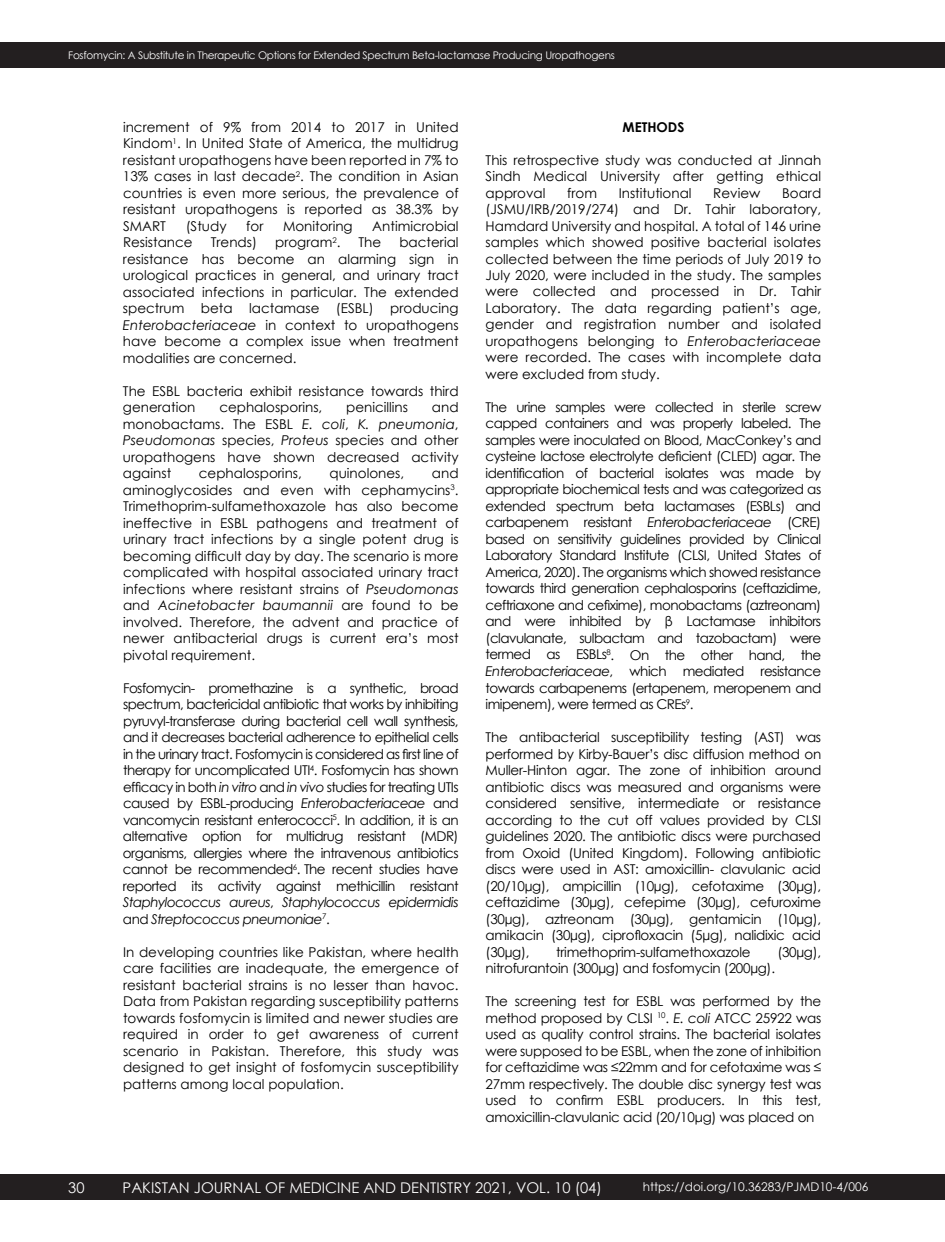
<style>
.page{position:relative;width:945px;height:1242px;background:#fff}
.page>*{position:absolute;margin:0;border:0;box-sizing:border-box;transform-origin:0 0}
.t1{font:14.7px "Century Gothic";color:#fff}
.t2{font:13.5px/16.5px "Century Gothic";color:#000;text-align:justify}
.t3{font:13.5px "Century Gothic";letter-spacing:-.02em;color:#000}
.t4{font:700 13.5px "Century Gothic";color:#000}
.t5{font:12px "Century Gothic";color:#fff}
.t6{font:10.5px "Century Gothic";letter-spacing:-.025em;color:#fff}
.s1{font-style:italic}
</style>
<div class="page">
<div style="left:0;top:1174px;width:945px;height:26px;background:#231f20"></div>
<div style="left:0;top:42px;width:945px;height:26px;background:#231f20"></div>
<p class="t6" style="left:68px;top:48px;width:548px">Fosfomycin: A Substitute in Therapeutic Options for Extended Spectrum Beta-lactamase Producing Uropathogens</p>
<p class="t2" style="left:123px;top:118px;width:337px">increment of 9% from 2014 to 2017 in United Kindom<sup>1</sup>. In United State of America, the multidrug resistant uropathogens have been reported in 7% to 13% cases in last decade<sup>2</sup>. The condition in Asian countries is even more serious, the prevalence of resistant uropathogens is reported as 38.3% by SMART</p>
<p class="t2" style="left:186px;top:217px;width:42px">(Study</p>
<p class="t2" style="left:246px;top:217px;width:19px">for</p>
<p class="t2" style="left:283px;top:217px;width:71px">Monitoring</p>
<p class="t2" style="left:372px;top:217px;width:88px">Antimicrobial</p>
<p class="t2" style="left:123px;top:233px;width:71px">Resistance</p>
<p class="t2" style="left:211px;top:233px;width:48px">Trends)</p>
<p class="t2" style="left:275px;top:233px;width:67px">program<sup>2</sup>.</p>
<p class="t2" style="left:359px;top:234px;width:24px">The</p>
<p class="t2" style="left:123px;top:234px;width:337px;text-indent:276px">bacterial resistance has become an alarming sign in urological practices in general, and urinary tract associated infections in particular. The extended spectrum beta lactamase (ESBL) producing <span class="s1">Enterobacteriaceae</span> in context to uropathogens have become a complex issue when treatment modalities are concerned.</p>
<p class="t2" style="left:123px;top:382px;width:337px">The ESBL bacteria exhibit resistance towards third generation</p>
<p class="t2" style="left:219px;top:398px;width:104px">cephalosporins,</p>
<p class="t2" style="left:346px;top:398px;width:63px">penicillins</p>
<p class="t2" style="left:123px;top:398px;width:337px;text-indent:309px">and monobactams. The ESBL <span class="s1">E. coli</span>, <span class="s1">K. pneumonia</span>, <span class="s1">Pseudomonas</span> species, <span class="s1">Proteus</span> species and other uropathogens have shown decreased activity against</p>
<p class="t2" style="left:199px;top:464px;width:104px">cephalosporins,</p>
<p class="t2" style="left:330px;top:464px;width:76px">quinolones,</p>
<p class="t2" style="left:123px;top:464px;width:337px;text-indent:309px">and aminoglycosides and even with cephamycins<sup>3</sup>.<br>Trimethoprim-sulfamethoxazole has also become ineffective in ESBL pathogens and treatment of urinary tract infections by a single potent drug is becoming difficult day by day. The scenario is more complicated with hospital associated urinary tract infections where resistant strains of <span class="s1">Pseudomonas </span>and <span class="s1">Acinetobacter baumannii</span> are found to be involved. Therefore, the advent and practice of newer antibacterial drugs is current era’s most pivotal requirement.</p>
<p class="t2" style="left:123px;top:679px;width:337px">Fosfomycin- promethazine is a synthetic, broad spectrum, bactericidal antibiotic that works by inhibiting pyruvyl-transferase during bacterial cell wall synthesis, and it decreases bacterial adherence to epithelial cells in the urinary tract. Fosfomycin is considered as first line of therapy for uncomplicated UTI<sup>4</sup>. Fosfomycin has shown efficacy in both <span class="s1">in vitro</span> and <span class="s1">in vivo</span> studies for treating UTIs caused by ESBL-producing <span class="s1">Enterobacteriaceae</span> and vancomycin resistant enterococci<sup>5</sup>. In addition, it is an alternative option for multidrug resistant (MDR) organisms, allergies where the intravenous antibiotics cannot be recommended<sup>6</sup>. The recent studies have reported its activity against methicillin resistant <span class="s1">Staphylococcus aureus</span>, <span class="s1">Staphylococcus epidermidis </span>and <span class="s1">Streptococcus pneumoniae</span><sup>7</sup>.</p>
<p class="t2" style="left:123px;top:943px;width:337px">In developing countries like Pakistan, where health care facilities are inadequate, the emergence of resistant bacterial strains is no lesser than havoc.<br>Data from Pakistan regarding susceptibility patterns towards fosfomycin is limited and newer studies are required in order to get awareness of current scenario in Pakistan. Therefore, this study was designed to get insight of fosfomycin susceptibility patterns among local population.</p>
<p class="t4" style="left:623px;top:118px;width:63px">METHODS</p>
<p class="t2" style="left:486px;top:151px;width:337px">This retrospective study was conducted at Jinnah Sindh Medical University after getting ethical approval</p>
<p class="t2" style="left:567px;top:184px;width:31px">from</p>
<p class="t2" style="left:619px;top:184px;width:74px">Institutional</p>
<p class="t2" style="left:713px;top:184px;width:49px">Review</p>
<p class="t2" style="left:486px;top:184px;width:337px;text-indent:297px">Board (JSMU/IRB/2019/274) and Dr. Tahir laboratory, Hamdard University and hospital. A total of 146 urine samples which showed positive bacterial isolates collected between the time periods of July 2019 to July 2020, were included in the study. The samples were collected and processed in Dr. Tahir Laboratory. The data regarding patient’s age, gender and registration number and isolated uropathogens belonging to <span class="s1">Enterobacteriaceae </span>were recorded. The cases with incomplete data were excluded from study.</p>
<p class="t2" style="left:486px;top:398px;width:337px">The urine samples were collected in sterile screw capped containers and was properly labeled. The samples were inoculated on Blood, MacConkey’s and cysteine lactose electrolyte deficient (CLED) agar. The identification of bacterial isolates was made by appropriate biochemical tests and was categorized as extended spectrum beta lactamases (ESBLs) and carbapenem resistant <span class="s1">Enterobacteriaceae</span> (CRE) based on sensitivity guidelines provided by Clinical Laboratory Standard Institute (CLSI, United States of America, 2020). The organisms which showed resistance towards third generation cephalosporins (ceftazidime, ceftriaxone and cefixime), monobactams (aztreonam) and were inhibited by β Lactamase inhibitors (clavulanate, sulbactam and tazobactam) were termed as ESBLs<sup>8</sup>. On the other hand, the <span class="s1">Enterobacteriaceae</span>, which mediated resistance towards carbapenems (ertapenem, meropenem and imipenem), were termed as CREs<sup>9</sup>.</p>
<p class="t2" style="left:486px;top:728px;width:337px">The antibacterial susceptibility testing (AST) was performed by Kirby-Bauer’s disc diffusion method on Muller-Hinton agar. The zone of inhibition around antibiotic discs was measured and organisms were considered sensitive, intermediate or resistance according to the cut off values provided by CLSI guidelines 2020. The antibiotic discs were purchased from Oxoid (United Kingdom). Following antibiotic discs were used in AST: amoxicillin- clavulanic acid (20/10µg), ampicillin (10µg), cefotaxime (30µg), ceftazidime (30µg), cefepime (30µg), cefuroxime (30µg), aztreonam (30µg), gentamicin (10µg), amikacin (30µg), ciprofloxacin (5µg), nalidixic acid (30µg),</p>
<p class="t3" style="left:556px;top:943px;width:196px">trimethoprim-sulfamethoxazole</p>
<p class="t2" style="left:777px;top:943px;width:45px">(30µg),</p>
<p class="t3" style="left:486px;top:959px;width:291px">nitrofurantoin (300µg) and fosfomycin (200µg).</p>
<p class="t2" style="left:486px;top:992px;width:337px">The screening test for ESBL was performed by the method proposed by CLSI <sup>10</sup>. <span class="s1">E. coli</span> ATCC 25922 was used as quality control strains. The bacterial isolates were supposed to be ESBL, when the zone of inhibition for ceftazidime was ≤22mm and for cefotaxime was ≤ 27mm respectively. The double disc synergy test was used to confirm ESBL producers. In this test, amoxicillin-clavulanic acid (20/10μg) was placed on</p>
<p class="t1" style="left:68px;top:1178px;width:18px">30</p>
<p class="t1" style="left:112px;top:1178px;width:473px">PAKISTAN JOURNAL OF MEDICINE AND DENTISTRY 2019, VOL. 8 ( 3)</p>
<p class="t1" style="left:123px;top:1178px;width:481px">PAKISTAN JOURNAL OF MEDICINE AND DENTISTRY 2021, VOL. 10 (04)</p>
<p class="t5" style="left:643px;top:1179px;width:227px">https://doi.org/10.36283/PJMD10-4/006</p>
</div>
